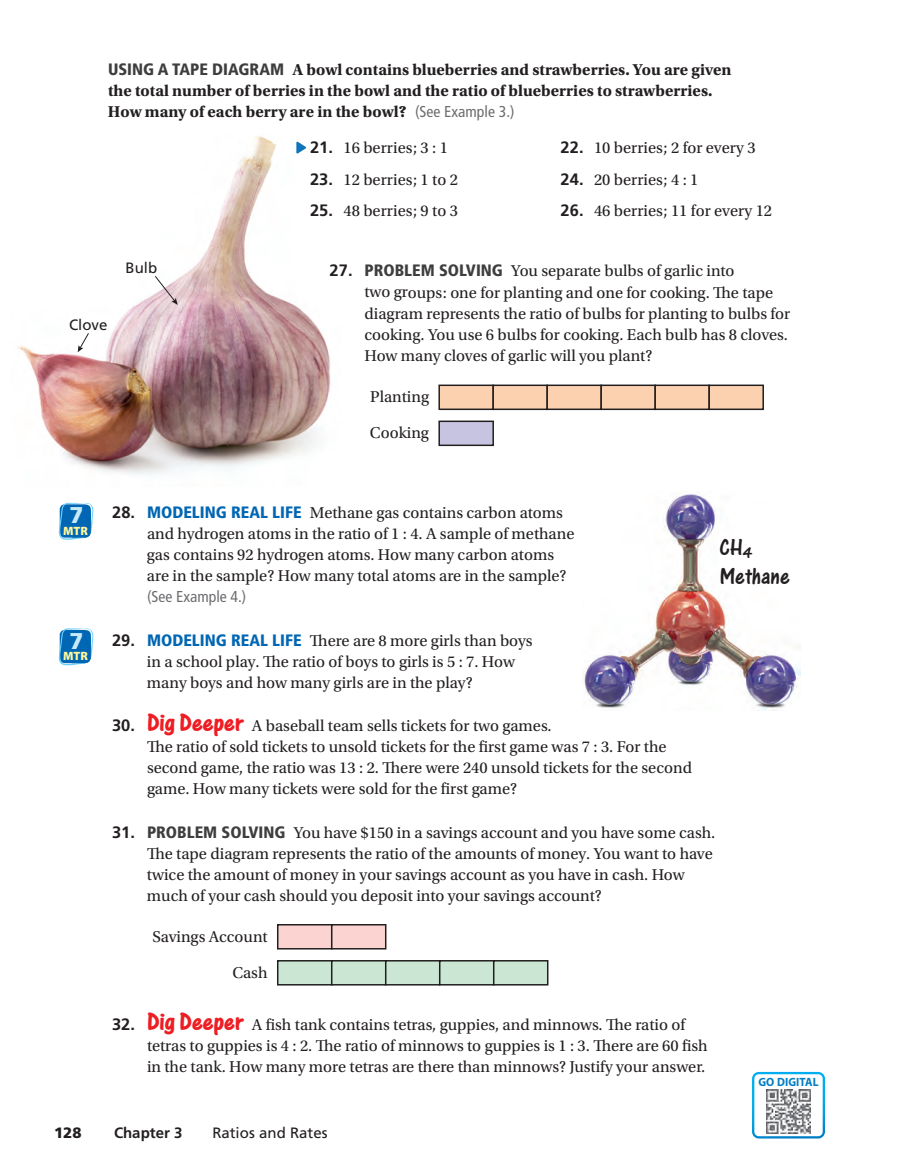
<style>
.page{position:relative;width:918px;height:1175px;background:#fff}
.page>*{position:absolute;margin:0;border:0;box-sizing:border-box;transform-origin:0 0}
.t1{font:24px/28.8px "One Stroke Script Com";color:#231f20}
.t2{font:900 22.8px "Frutiger LT Std";color:#c6eafa}
.t3{font:16.5px/21px "Utopia Std";color:#231f20}
.t4{font:700 16.5px/21px "Utopia Std";color:#231f20}
.t5{font:condensed 15.75px "Frutiger LT Std";color:#6c6d70}
.t6{font:15px "Frutiger LT Std";color:#231f20}
.t7{font:700 15px "Frutiger LT Std";color:#231f20}
.t8{font:900 15px "Frutiger LT Std";color:#231f20}
.t9{font:900 12.15px "Myriad Pro";color:#fff79a}
.t10{font:700 12px "Myriad Pro";letter-spacing:.01em;color:#007ec5;scale:.95 1}
.s1{font-family:"Frutiger LT Std";font-weight:900;font-stretch:condensed;color:#3e3e3f}
.s2{font-family:"Frutiger LT Std";font-weight:400;font-stretch:condensed;font-size:15.75px;color:#6c6d70}
.s3{font-family:"Frutiger LT Std";font-weight:700}
.s4{font-family:"Frutiger LT Std";font-weight:900;font-stretch:condensed;color:#0166b3}
.s5{font-family:"One Stroke Script Com";font-weight:700;font-size:25.5px;color:#ee1d23}
</style>
<div class="page">
<svg style="left:752px;top:1071px;width:73px;height:67px"></svg>
<div style="left:754px;top:1074px;width:69px;height:62px;background:#fff;border-radius:4px"></div>
<img style="left:767px;top:1089px;width:43px;height:44px">
<img style="left:18px;top:136px;width:313px;height:339px">
<svg style="left:78px;top:332px;width:12px;height:20px"></svg>
<svg style="left:154px;top:275px;width:24px;height:30px"></svg>
<svg style="left:59px;top:502px;width:34px;height:38px"></svg>
<div style="left:439px;top:421px;width:54px;height:24px;background:#c6c4e1"></div>
<div style="left:438px;top:420px;width:56px;height:26px;border:2px solid #231f20"></div>
<div style="left:439px;top:385px;width:54px;height:24px;background:#fcd1af"></div>
<div style="left:438px;top:384px;width:56px;height:26px;border:2px solid #231f20"></div>
<div style="left:493px;top:385px;width:54px;height:24px;background:#fcd1af"></div>
<div style="left:492px;top:384px;width:56px;height:26px;border:2px solid #231f20"></div>
<div style="left:547px;top:385px;width:54px;height:24px;background:#fcd1af"></div>
<div style="left:546px;top:384px;width:56px;height:26px;border:2px solid #231f20"></div>
<div style="left:601px;top:385px;width:54px;height:24px;background:#fcd1af"></div>
<div style="left:600px;top:384px;width:56px;height:26px;border:2px solid #231f20"></div>
<div style="left:655px;top:385px;width:54px;height:24px;background:#fcd1af"></div>
<div style="left:654px;top:384px;width:56px;height:26px;border:2px solid #231f20"></div>
<div style="left:709px;top:385px;width:54px;height:24px;background:#fcd1af"></div>
<div style="left:708px;top:384px;width:56px;height:26px;border:2px solid #231f20"></div>
<div style="left:278px;top:960px;width:54px;height:24px;background:#cbe6d3"></div>
<div style="left:277px;top:960px;width:55px;height:25px;border:2px solid #231f20"></div>
<div style="left:332px;top:960px;width:54px;height:24px;background:#cbe6d3"></div>
<div style="left:331px;top:960px;width:55px;height:25px;border:2px solid #231f20"></div>
<div style="left:386px;top:960px;width:54px;height:24px;background:#cbe6d3"></div>
<div style="left:385px;top:960px;width:55px;height:25px;border:2px solid #231f20"></div>
<div style="left:440px;top:960px;width:54px;height:24px;background:#cbe6d3"></div>
<div style="left:439px;top:960px;width:55px;height:25px;border:2px solid #231f20"></div>
<div style="left:494px;top:960px;width:54px;height:24px;background:#cbe6d3"></div>
<div style="left:493px;top:960px;width:55px;height:25px;border:2px solid #231f20"></div>
<div style="left:278px;top:924px;width:54px;height:24px;background:#fbd3d1"></div>
<div style="left:277px;top:924px;width:55px;height:25px;border:2px solid #231f20"></div>
<div style="left:332px;top:924px;width:54px;height:24px;background:#fbd3d1"></div>
<div style="left:331px;top:924px;width:55px;height:25px;border:2px solid #231f20"></div>
<svg style="left:59px;top:628px;width:34px;height:37px"></svg>
<img style="left:583px;top:494px;width:218px;height:216px">
<svg style="left:296px;top:141px;width:10px;height:13px"></svg>
<p class="t4" style="left:108px;top:61px;width:625px"><span class="s1">USING A TAPE DIAGRAM</span> A bowl contains blueberries and strawberries. You are given the total number of berries in the bowl and the ratio of blueberries to strawberries.<br>How many of each berry are in the bowl? <span class="s2">(See Example 3.)</span></p>
<p class="t3" style="left:310px;top:139px;width:139px"><span class="s3">21.</span> 16 berries; 3 : 1</p>
<p class="t3" style="left:561px;top:139px;width:197px"><span class="s3">22.</span> 10 berries; 2 for every 3</p>
<p class="t3" style="left:310px;top:170px;width:149px"><span class="s3">23.</span> 12 berries; 1 to 2</p>
<p class="t3" style="left:561px;top:170px;width:139px"><span class="s3">24.</span> 20 berries; 4 : 1</p>
<p class="t3" style="left:310px;top:202px;width:149px"><span class="s3">25.</span> 48 berries; 9 to 3</p>
<p class="t3" style="left:561px;top:202px;width:213px"><span class="s3">26.</span> 46 berries; 11 for every 12</p>
<p class="t6" style="left:69px;top:316px;width:40px">Clove</p>
<p class="t6" style="left:126px;top:259px;width:33px">Bulb</p>
<p class="t3" style="left:364px;top:262px;width:427px;text-indent:-35px"><span class="s3">27.</span> <span class="s1">PROBLEM SOLVING</span> You separate bulbs of garlic into<br>two groups: one for planting and one for cooking. The tape diagram represents the ratio of bulbs for planting to bulbs for cooking. You use 6 bulbs for cooking. Each bulb has 8 cloves.<br>How many cloves of garlic will you plant?</p>
<p class="t3" style="left:370px;top:388px;width:60px">Planting</p>
<p class="t3" style="left:370px;top:424px;width:61px">Cooking</p>
<h2 class="t2" style="left:69px;top:502px;width:15px">7</h2>
<p class="t9" style="left:63px;top:523px;width:26px">MTR</p>
<h2 class="t2" style="left:69px;top:627px;width:15px">7</h2>
<p class="t9" style="left:63px;top:649px;width:26px">MTR</p>
<p class="t3" style="left:147px;top:503px;width:429px;text-indent:-35px"><span class="s3">28.</span> <span class="s4">MODELING REAL LIFE</span> Methane gas contains carbon atoms and hydrogen atoms in the ratio of 1 : 4. A sample of methane gas contains 92 hydrogen atoms. How many carbon atoms are in the sample? How many total atoms are in the sample?</p>
<p class="t5" style="left:147px;top:590px;width:101px">(See Example 4.)</p>
<p class="t3" style="left:147px;top:631px;width:387px;text-indent:-35px"><span class="s3">29.</span> <span class="s4">MODELING REAL LIFE</span> There are 8 more girls than boys in a school play. The ratio of boys to girls is 5 : 7. How many boys and how many girls are in the play?</p>
<p class="t3" style="left:147px;top:716px;width:547px;text-indent:-35px"><span class="s3">30.</span> <span class="s5">Dig Deeper</span> A baseball team sells tickets for two games.<br>The ratio of sold tickets to unsold tickets for the first game was 7 : 3. For the second game, the ratio was 13 : 2. There were 240 unsold tickets for the second game. How many tickets were sold for the first game?</p>
<p class="t3" style="left:147px;top:823px;width:570px;text-indent:-35px"><span class="s3">31.</span> <span class="s1">PROBLEM SOLVING</span> You have $150 in a savings account and you have some cash.<br>The tape diagram represents the ratio of the amounts of money. You want to have twice the amount of money in your savings account as you have in cash. How much of your cash should you deposit into your savings account?</p>
<h1 class="t1" style="left:719px;top:533px;width:72px">CH<sub>4<br></sub>Methane</h1>
<p class="t3" style="left:152px;top:927px;width:117px">Savings Account</p>
<p class="t3" style="left:232px;top:963px;width:37px">Cash</p>
<p class="t3" style="left:147px;top:1015px;width:562px;text-indent:-35px"><span class="s3">32.</span> <span class="s5">Dig Deeper</span> A fish tank contains tetras, guppies, and minnows. The ratio of tetras to guppies is 4 : 2. The ratio of minnows to guppies is 1 : 3. There are 60 fish in the tank. How many more tetras are there than minnows? Justify your answer.</p>
<p class="t10" style="left:758px;top:1075px;width:65px">GO DIGITAL</p>
<p class="t8" style="left:54px;top:1123px;width:29px">128</p>
<p class="t7" style="left:114px;top:1126px;width:70px">Chapter 3</p>
<p class="t6" style="left:212px;top:1123px;width:117px">Ratios and Rates</p>
</div>
